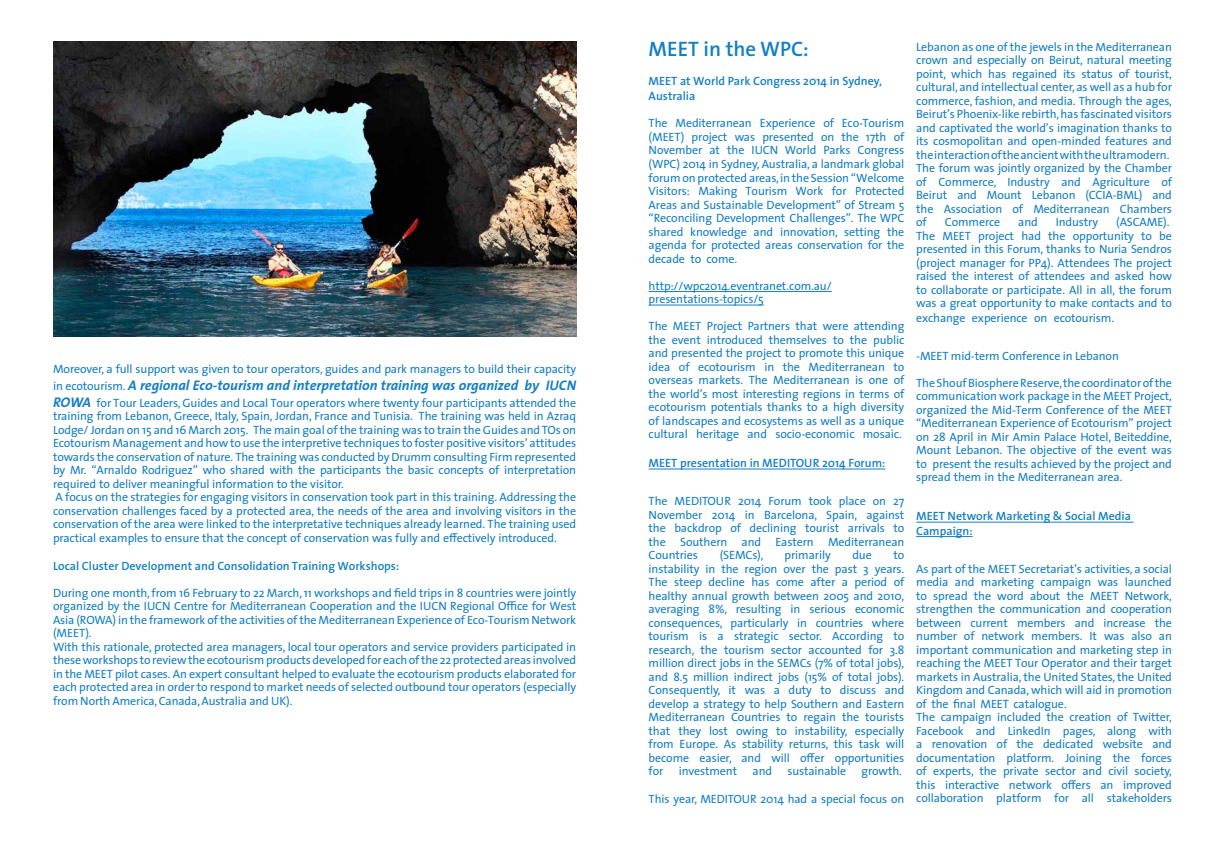
<style>
.page{position:relative;width:1225px;height:854px;background:#fff}
.page>*{position:absolute;margin:0;border:0;box-sizing:border-box;transform-origin:0 0}
.t1{font:600 21px "The Sans";color:#157fc3}
.t2{font:italic 700 14px "The Sans";color:#157fc3}
.t3{font:12px/13.5px "The Sans";letter-spacing:-.01em;color:#157fc3}
.t4{font:600 12px/14.4px "The Sans";color:#157fc3}
.s1{font-weight:400;font-style:normal;font-size:12px}
.s2{font-weight:700;font-style:italic;font-size:14px}
</style>
<div class="page">
<img style="left:53px;top:41px;width:523px;height:295px">
<hr style="left:648px;top:291px;width:183px;height:1px;background:#157fc3">
<hr style="left:648px;top:305px;width:116px;height:1px;background:#157fc3">
<hr style="left:648px;top:468px;width:237px;height:1px;background:#157fc3">
<hr style="left:916px;top:522px;width:217px;height:1px;background:#157fc3">
<hr style="left:916px;top:536px;width:56px;height:1px;background:#157fc3">
<p class="t3" style="left:53px;top:362px;width:524px">Moreover, a full support was given to tour operators, guides and park managers to build their capacity</p>
<p class="t2" style="left:53px;top:373px;width:524px"><span class="s1">in ecotourism.</span> A regional Eco-tourism and interpretation training was organized by IUCN</p>
<p class="t3" style="left:53px;top:395px;width:525px"><span class="s2">ROWA</span> for Tour Leaders, Guides and Local Tour operators where twenty four participants attended the training from Lebanon, Greece, Italy, Spain, Jordan, France and Tunisia. The training was held in Azraq Lodge/ Jordan on 15 and 16 March 2015. The main goal of the training was to train the Guides and TOs on Ecotourism Management and how to use the interpretive techniques to foster positive visitors’ attitudes towards the conservation of nature. The training was conducted by Drumm consulting Firm represented by Mr. “Arnaldo Rodriguez” who shared with the participants the basic concepts of interpretation required to deliver meaningful information to the visitor.<br>A focus on the strategies for engaging visitors in conservation took part in this training. Addressing the conservation challenges faced by a protected area, the needs of the area and involving visitors in the conservation of the area were linked to the interpretative techniques already learned. The training used practical examples to ensure that the concept of conservation was fully and effectively introduced.</p>
<p class="t4" style="left:53px;top:558px;width:348px">Local Cluster Development and Consolidation Training Workshops:</p>
<p class="t3" style="left:53px;top:585px;width:525px">During one month, from 16 February to 22 March, 11 workshops and field trips in 8 countries were jointly organized by the IUCN Centre for Mediterranean Cooperation and the IUCN Regional Office for West Asia (ROWA) in the framework of the activities of the Mediterranean Experience of Eco-Tourism Network (MEET).<br>With this rationale, protected area managers, local tour operators and service providers participated in these workshops to review the ecotourism products developed for each of the 22 protected areas involved in the MEET pilot cases. An expert consultant helped to evaluate the ecotourism products elaborated for each protected area in order to respond to market needs of selected outbound tour operators (especially from North America, Canada, Australia and UK).</p>
<h1 class="t1" style="left:648px;top:32px;width:161px">MEET in the WPC:</h1>
<p class="t4" style="left:648px;top:73px;width:235px">MEET at World Park Congress 2014 in Sydney,<br>Australia</p>
<p class="t3" style="left:648px;top:116px;width:257px;text-align:justify">The Mediterranean Experience of Eco-Tourism (MEET) project was presented on the 17th of November at the IUCN World Parks Congress (WPC) 2014 in Sydney, Australia, a landmark global forum on protected areas, in the Session “Welcome Visitors: Making Tourism Work for Protected Areas and Sustainable Development” of Stream 5 “Reconciling Development Challenges”. The WPC shared knowledge and innovation, setting the agenda for protected areas conservation for the decade to come.</p>
<p class="t3" style="left:648px;top:278px;width:185px">http://wpc2014.eventranet.com.au/ presentations-topics/5</p>
<p class="t3" style="left:648px;top:319px;width:257px;text-align:justify">The MEET Project Partners that were attending the event introduced themselves to the public and presented the project to promote this unique idea of ecotourism in the Mediterranean to overseas markets. The Mediterranean is one of the world’s most interesting regions in terms of ecotourism potentials thanks to a high diversity of landscapes and ecosystems as well as a unique cultural heritage and socio-economic mosaic.</p>
<p class="t4" style="left:648px;top:455px;width:238px">MEET presentation in MEDITOUR 2014 Forum:</p>
<p class="t3" style="left:648px;top:493px;width:257px;text-align:justify">The MEDITOUR 2014 Forum took place on 27<br>November 2014 in Barcelona, Spain, against the backdrop of declining tourist arrivals to the Southern and Eastern Mediterranean Countries</p>
<p class="t3" style="left:719px;top:547px;width:45px">(SEMCs),</p>
<p class="t3" style="left:784px;top:547px;width:48px">primarily</p>
<p class="t3" style="left:852px;top:547px;width:21px">due</p>
<p class="t3" style="left:648px;top:547px;width:257px;text-align:justify;text-indent:245px">to instability in the region over the past 3 years.<br>The steep decline has come after a period of healthy annual growth between 2005 and 2010, averaging 8%, resulting in serious economic consequences, particularly in countries where tourism is a strategic sector. According to research, the tourism sector accounted for 3.8 million direct jobs in the SEMCs (7% of total jobs), and 8.5 million indirect jobs (15% of total jobs).<br>Consequently, it was a duty to discuss and develop a strategy to help Southern and Eastern Mediterranean Countries to regain the tourists that they lost owing to instability, especially from Europe. As stability returns, this task will become easier, and will offer opportunities for</p>
<p class="t3" style="left:678px;top:763px;width:60px">investment</p>
<p class="t3" style="left:752px;top:763px;width:21px">and</p>
<p class="t3" style="left:787px;top:763px;width:60px">sustainable</p>
<p class="t3" style="left:861px;top:763px;width:42px">growth.</p>
<p class="t3" style="left:648px;top:791px;width:257px">This year, MEDITOUR 2014 had a special focus on</p>
<p class="t3" style="left:916px;top:39px;width:257px">Lebanon as one of the jewels in the Mediterranean crown and especially on Beirut, natural meeting point, which has regained its status of tourist, cultural, and intellectual center, as well as a hub for commerce, fashion, and media. Through the ages, Beirut’s Phoenix-like rebirth, has fascinated visitors and captivated the world’s imagination thanks to its cosmopolitan and open-minded features and the interaction of the ancient with the ultramodern.<br>The forum was jointly organized by the Chamber of Commerce, Industry and Agriculture of Beirut and Mount Lebanon (CCIA-BML) and the Association of Mediterranean Chambers of</p>
<p class="t3" style="left:916px;top:215px;width:257px;text-indent:200px">(ASCAME).<br>The MEET project had the opportunity to be presented in this Forum, thanks to Nuria Sendros (project manager for PP4). Attendees The project raised the interest of attendees and asked how to collaborate or participate. All in all, the forum was a great opportunity to make contacts and to exchange experience on ecotourism.</p>
<p class="t3" style="left:916px;top:348px;width:204px">-MEET mid-term Conference in Lebanon</p>
<p class="t3" style="left:916px;top:375px;width:257px;text-align:justify">The Shouf Biosphere Reserve, the coordinator of the communication work package in the MEET Project, organized the Mid-Term Conference of the MEET “Mediterranean Experience of Ecotourism” project on 28 April in Mir Amin Palace Hotel, Beiteddine, Mount Lebanon. The objective of the event was to present the results achieved by the project and spread them in the Mediterranean area.</p>
<p class="t4" style="left:916px;top:508px;width:216px">MEET Network Marketing &amp; Social Media<br>Campaign:</p>
<p class="t3" style="left:916px;top:561px;width:257px">As part of the MEET Secretariat’s activities, a social media and marketing campaign was launched to spread the word about the MEET Network, strengthen the communication and cooperation between current members and increase the number of network members. It was also an important communication and marketing step in reaching the MEET Tour Operator and their target markets in Australia, the United States, the United Kingdom and Canada, which will aid in promotion of the final MEET catalogue.<br>The campaign included the creation of Twitter, Facebook and LinkedIn pages, along with a renovation of the dedicated website and documentation platform. Joining the forces of experts, the private sector and civil society, this interactive network offers an improved collaboration platform for all stakeholders</p>
<p class="t3" style="left:945px;top:215px;width:57px">Commerce</p>
<p class="t3" style="left:1018px;top:215px;width:21px">and</p>
<p class="t3" style="left:1055px;top:215px;width:44px">Industry</p>
</div>
